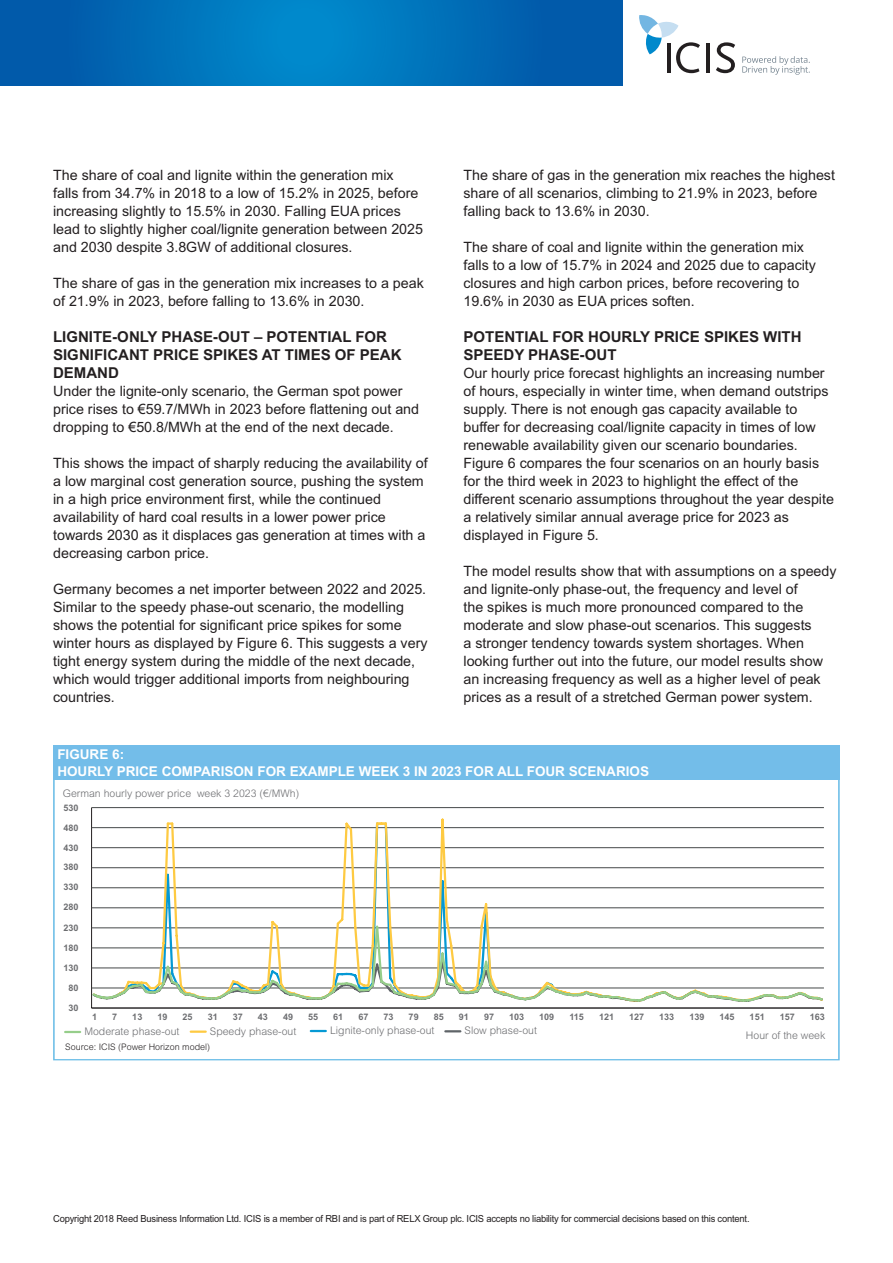
<style>
.page{position:relative;width:893px;height:1263px;background:#fff}
.page>*{position:absolute;margin:0;border:0;box-sizing:border-box;transform-origin:0 0}
.WP_crosshead{font:700 15px/18px "Arial MT Std";color:#231f20}
.WP_body_text{font:14.25px/18px "Arial MT Std";color:#231f20}
.Table_head{font:700 13.5px "Arial MT Std";color:#fff}
.t1{font:300 10.5px "Arial MT Std";color:#6c6d70}
.t2{font:9.75px "Arial MT Std";letter-spacing:-.02em;color:#231f20;scale:.96 1}
.t3{font:700 9px "Arial MT Std";color:#6c6d70}
.t4{font:300 9px "Arial MT Std";color:#231f20}
</style>
<div class="page">
<svg style="left:0;top:0;width:622px;height:86px;background:#006db7"></svg>
<svg style="left:622px;top:3px;width:188px;height:83px"></svg>
<svg style="left:53px;top:780px;width:787px;height:280px"></svg>
<hr style="left:91px;top:808px;width:1px;height:200px;background:#231f20">
<hr style="left:92px;top:1008px;width:732px;height:1px;background:#231f20">
<hr style="left:92px;top:807px;width:732px;height:1px;background:#454849">
<svg style="left:91px;top:817px;width:734px;height:4px"></svg>
<svg style="left:91px;top:821px;width:734px;height:182px"></svg>
<svg style="left:91px;top:924px;width:733px;height:79px"></svg>
<svg style="left:65px;top:1031px;width:15px;height:2px"></svg>
<svg style="left:445px;top:1030px;width:15px;height:2px"></svg>
<hr style="left:191px;top:1030px;width:15px;height:3px;background:#feca42">
<svg style="left:311px;top:1030px;width:15px;height:2px"></svg>
<div style="left:53px;top:745px;width:787px;height:35px;background:#73bde9"></div>
<p class="WP_body_text" style="left:53px;top:166px;width:371px">The share of coal and lignite within the generation mix<br>falls from 34.7% in 2018 to a low of 15.2% in 2025, before increasing slightly to 15.5% in 2030. Falling EUA prices lead to slightly higher coal/lignite generation between 2025 and 2030 despite 3.8GW of additional closures.</p>
<p class="WP_body_text" style="left:53px;top:274px;width:372px">The share of gas in the generation mix increases to a peak of 21.9% in 2023, before falling to 13.6% in 2030.</p>
<p class="WP_crosshead" style="left:53px;top:328px;width:350px">LIGNITE-ONLY PHASE-OUT – POTENTIAL FOR<br>SIGNIFICANT PRICE SPIKES AT TIMES OF PEAK<br>DEMAND</p>
<p class="WP_body_text" style="left:53px;top:382px;width:367px">Under the lignite-only scenario, the German spot power price rises to €59.7/MWh in 2023 before flattening out and dropping to €50.8/MWh at the end of the next decade.</p>
<p class="WP_body_text" style="left:53px;top:454px;width:376px">This shows the impact of sharply reducing the availability of a low marginal cost generation source, pushing the system in a high price environment first, while the continued availability of hard coal results in a lower power price towards 2030 as it displaces gas generation at times with a decreasing carbon price.</p>
<p class="WP_body_text" style="left:53px;top:580px;width:376px">Germany becomes a net importer between 2022 and 2025.<br>Similar to the speedy phase-out scenario, the modelling shows the potential for significant price spikes for some winter hours as displayed by Figure 6. This suggests a very tight energy system during the middle of the next decade, which would trigger additional imports from neighbouring countries.</p>
<p class="WP_body_text" style="left:463px;top:166px;width:373px">The share of gas in the generation mix reaches the highest share of all scenarios, climbing to 21.9% in 2023, before falling back to 13.6% in 2030.</p>
<p class="WP_body_text" style="left:463px;top:238px;width:354px">The share of coal and lignite within the generation mix falls to a low of 15.7% in 2024 and 2025 due to capacity closures and high carbon prices, before recovering to 19.6% in 2030 as EUA prices soften.</p>
<p class="WP_crosshead" style="left:463px;top:328px;width:340px">POTENTIAL FOR HOURLY PRICE SPIKES WITH<br>SPEEDY PHASE-OUT</p>
<p class="WP_body_text" style="left:463px;top:364px;width:372px">Our hourly price forecast highlights an increasing number of hours, especially in winter time, when demand outstrips supply. There is not enough gas capacity available to buffer for decreasing coal/lignite capacity in times of low renewable availability given our scenario boundaries.<br>Figure 6 compares the four scenarios on an hourly basis for the third week in 2023 to highlight the effect of the different scenario assumptions throughout the year despite a relatively similar annual average price for 2023 as displayed in Figure 5.</p>
<p class="WP_body_text" style="left:463px;top:562px;width:375px">The model results show that with assumptions on a speedy and lignite-only phase-out, the frequency and level of<br>the spikes is much more pronounced compared to the moderate and slow phase-out scenarios. This suggests<br>a stronger tendency towards system shortages. When looking further out into the future, our model results show an increasing frequency as well as a higher level of peak prices as a result of a stretched German power system.</p>
<p class="Table_head" style="left:57px;top:747px;width:68px">FIGURE 6:</p>
<p class="Table_head" style="left:57px;top:763px;width:593px">HOURLY PRICE COMPARISON FOR EXAMPLE WEEK 3 IN 2023 FOR ALL FOUR SCENARIOS</p>
<p class="t1" style="left:63px;top:787px;width:238px">German hourly power price week 3 2023 (€/MWh)</p>
<p class="t3" style="left:63px;top:802px;width:17px">530</p>
<p class="t3" style="left:63px;top:822px;width:17px">480</p>
<p class="t3" style="left:63px;top:842px;width:17px">430</p>
<p class="t3" style="left:63px;top:862px;width:17px">380</p>
<p class="t3" style="left:63px;top:882px;width:17px">330</p>
<p class="t3" style="left:63px;top:902px;width:17px">280</p>
<p class="t3" style="left:63px;top:923px;width:17px">230</p>
<p class="t3" style="left:63px;top:943px;width:17px">180</p>
<p class="t3" style="left:63px;top:962px;width:17px">130</p>
<p class="t3" style="left:68px;top:982px;width:12px">80</p>
<p class="t3" style="left:68px;top:1002px;width:12px">30</p>
<p class="t3" style="left:92px;top:1012px;width:7px">1</p>
<p class="t3" style="left:112px;top:1012px;width:7px">7</p>
<p class="t3" style="left:132px;top:1012px;width:12px">13</p>
<p class="t3" style="left:157px;top:1012px;width:12px">19</p>
<p class="t3" style="left:183px;top:1012px;width:12px">25</p>
<p class="t3" style="left:208px;top:1012px;width:12px">31</p>
<p class="t3" style="left:233px;top:1012px;width:12px">37</p>
<p class="t3" style="left:258px;top:1012px;width:12px">43</p>
<p class="t3" style="left:283px;top:1012px;width:12px">49</p>
<p class="t3" style="left:308px;top:1012px;width:12px">55</p>
<p class="t3" style="left:333px;top:1012px;width:12px">61</p>
<p class="t3" style="left:358px;top:1012px;width:12px">67</p>
<p class="t3" style="left:384px;top:1012px;width:12px">73</p>
<p class="t3" style="left:409px;top:1012px;width:12px">79</p>
<p class="t3" style="left:434px;top:1012px;width:12px">85</p>
<p class="t3" style="left:459px;top:1012px;width:12px">91</p>
<p class="t3" style="left:484px;top:1012px;width:12px">97</p>
<p class="t3" style="left:509px;top:1012px;width:17px">103</p>
<p class="t3" style="left:539px;top:1012px;width:17px">109</p>
<p class="t3" style="left:569px;top:1012px;width:16px">115</p>
<p class="t3" style="left:599px;top:1012px;width:17px">121</p>
<p class="t3" style="left:629px;top:1012px;width:17px">127</p>
<p class="t3" style="left:659px;top:1012px;width:17px">133</p>
<p class="t3" style="left:689px;top:1012px;width:17px">139</p>
<p class="t3" style="left:719px;top:1012px;width:17px">145</p>
<p class="t3" style="left:750px;top:1012px;width:17px">151</p>
<p class="t3" style="left:780px;top:1012px;width:17px">157</p>
<p class="t3" style="left:810px;top:1012px;width:17px">163</p>
<p class="t1" style="left:84px;top:1025px;width:97px">Moderate phase-out</p>
<p class="t1" style="left:210px;top:1025px;width:88px">Speedy phase-out</p>
<p class="t1" style="left:330px;top:1024px;width:106px">Lignite-only phase-out</p>
<p class="t1" style="left:465px;top:1025px;width:74px">Slow phase-out</p>
<p class="t4" style="left:65px;top:1041px;width:147px">Source: ICIS (Power Horizon model)</p>
<p class="t1" style="left:746px;top:1029px;width:81px">Hour of the week</p>
<p class="t2" style="left:53px;top:1213px;width:727px">Copyright 2018 Reed Business Information Ltd. ICIS is a member of RBI and is part of RELX Group plc. ICIS accepts no liability for commercial decisions based on this content.</p>
</div>
